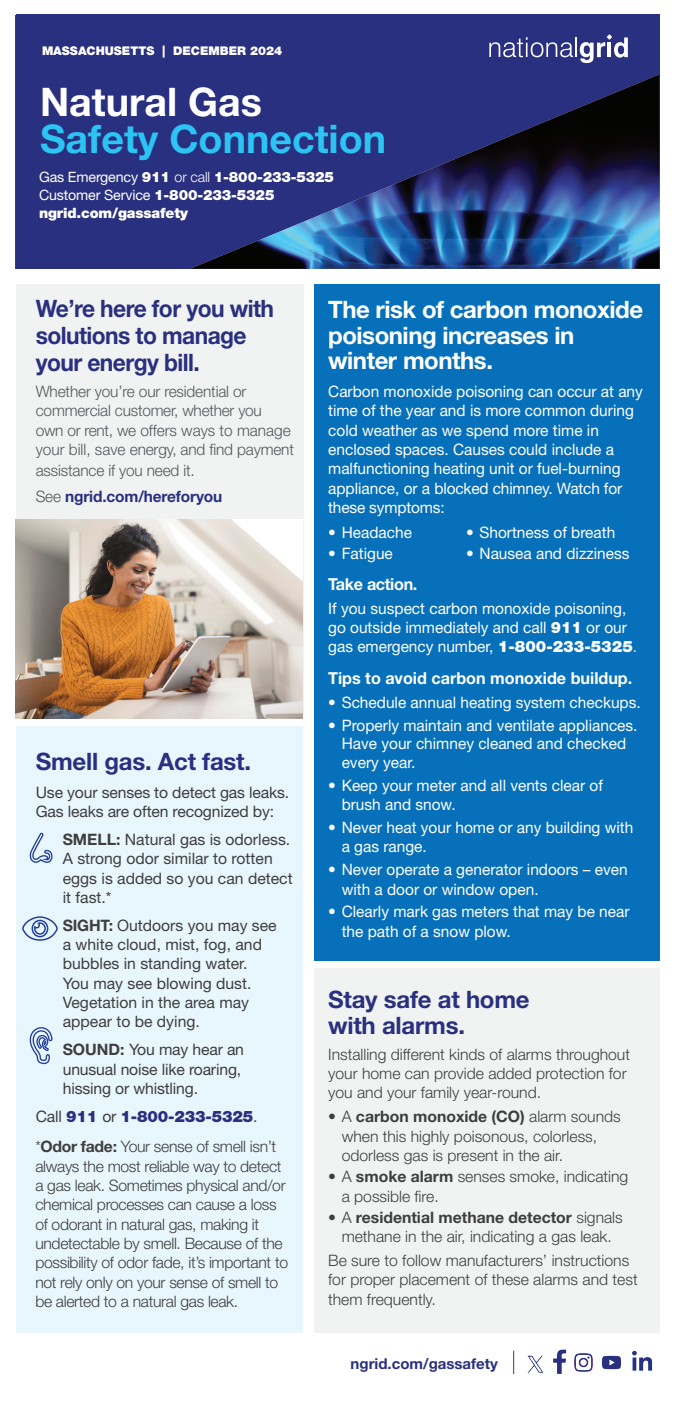
<style>
.page{position:relative;width:675px;height:1404px;background:#fff}
.page>*{position:absolute;margin:0;border:0;box-sizing:border-box;transform-origin:0 0}
.t1{font:700 39.45px "Helvetica Neue LT Std";color:#2bc4f3}
.t2{font:700 39.45px "Helvetica Neue LT Std";color:#fff}
.t3{font:700 24px/25.5px "Helvetica Neue LT Std";letter-spacing:-.02em;color:#fff}
.t4{font:700 24px/27px "Helvetica Neue LT Std";letter-spacing:-.025em;color:#29307f;scale:.95 1}
.t5{font:700 24px/25.5px "Helvetica Neue LT Std";letter-spacing:-.025em;color:#29307f}
.t6{font:700 16.5px "Helvetica Neue LT Std";color:#fff}
.t7{font:700 16.5px "Helvetica Neue LT Std";letter-spacing:-.02em;color:#fff}
.t8{font:15.75px/19.4px "Helvetica Neue LT Std";color:#fff}
.t9{font:300 15.75px/19.4px "Helvetica Neue LT Std";color:#3e3e3f}
.t10{font:15.75px/19.4px "Helvetica Neue LT Std";color:#3e3e3f}
.t11{font:300 15.75px/19.4px "Helvetica Neue LT Std";letter-spacing:-.02em;color:#3e3e3f}
.t12{font:300 15.75px/19.4px "Helvetica Neue LT Std";letter-spacing:-.01em;color:#54565a}
.t13{font:700 15px "Helvetica Neue LT Std";color:#29307f}
.t14{font:900 14.25px/18px "Helvetica Neue LT Std";letter-spacing:-.01em;color:#fff}
.t15{font:900 12px "Helvetica Neue LT Std";color:#fff}
.s1{font-weight:400}
.s2{font-weight:300}
.s3{font-weight:700;color:#29307f}
.s4{font-weight:700}
.s5{font-weight:900;color:#29307f}
.s6{font-weight:400;color:#54565a}
.s7{font-weight:900}
</style>
<div class="page">
<div style="left:16px;top:15px;width:644px;height:254px;background:#29307f"></div>
<img style="left:190px;top:74px;width:470px;height:195px">
<div style="left:16px;top:284px;width:287px;height:432px;background:#f1f3f2"></div>
<div style="left:16px;top:726px;width:287px;height:606px;background:#e8f6fd"></div>
<svg style="left:22px;top:916px;width:36px;height:25px"></svg>
<svg style="left:29px;top:1027px;width:24px;height:38px"></svg>
<img style="left:16px;top:519px;width:287px;height:199px">
<svg style="left:29px;top:832px;width:24px;height:31px"></svg>
<div style="left:314px;top:968px;width:345px;height:364px;background:#f1f3f2"></div>
<div style="left:314px;top:284px;width:345px;height:677px;background:#0770ba"></div>
<svg style="left:489px;top:34px;width:139px;height:29px"></svg>
<img style="left:632px;top:1350px;width:21px;height:21px">
<img style="left:553px;top:1349px;width:14px;height:25px">
<img style="left:574px;top:1353px;width:48px;height:19px">
<img style="left:527px;top:1355px;width:17px;height:18px">
<svg style="left:513px;top:1351px;width:1px;height:23px"></svg>
<p class="t15" style="left:42px;top:44px;width:242px">MASSACHUSETTS | DECEMBER 2024</p>
<h1 class="t2" style="left:40px;top:78px;width:224px">Natural Gas</h1>
<h1 class="t1" style="left:40px;top:114px;width:348px">Safety Connection</h1>
<p class="t14" style="left:39px;top:168px;width:297px"><span class="s1">Gas Emergency</span> 911 <span class="s2">or call</span> 1-800-233-5325<br><span class="s1">Customer Service</span> 1-800-233-5325 ngrid.com/gassafety</p>
<h2 class="t4" style="left:36px;top:294px;width:252px">We’re here for you with solutions to manage your energy bill.</h2>
<p class="t12" style="left:36px;top:381px;width:260px">Whether you’re our residential or commercial customer, whether you<br>own or rent, we offers ways to manage your bill, save energy, and find payment</p>
<p class="t12" style="left:36px;top:457px;width:188px;line-height:26.1px">assistance if you need it.<br>See <span class="s3">ngrid.com/hereforyou</span></p>
<h2 class="t5" style="left:36px;top:748px;width:217px">Smell gas. Act fast.</h2>
<p class="t10" style="left:36px;top:782px;width:255px">Use your senses to detect gas leaks.<br>Gas leaks are often recognized by:</p>
<p class="t10" style="left:63px;top:829px;width:231px"><span class="s4">SMELL:</span> Natural gas is odorless.<br>A strong odor similar to rotten eggs is added so you can detect it fast.*</p>
<p class="t10" style="left:63px;top:915px;width:215px"><span class="s4">SIGHT:</span> Outdoors you may see a white cloud, mist, fog, and bubbles in standing water.<br>You may see blowing dust.<br>Vegetation in the area may appear to be dying.</p>
<p class="t10" style="left:63px;top:1040px;width:183px"><span class="s4">SOUND:</span> You may hear an unusual noise like roaring, hissing or whistling.</p>
<p class="t11" style="left:35px;top:1100px;width:242px;line-height:30.6px"><span class="s1">Call</span> <span class="s5">911</span> <span class="s1">or</span> <span class="s5">1-800-233-5325</span><span class="s6">. </span>*<span class="s4">Odor fade:</span> Your sense of smell isn’t</p>
<p class="t11" style="left:35px;top:1156px;width:254px">always the most reliable way to detect a gas leak. Sometimes physical and/or chemical processes can cause a loss of odorant in natural gas, making it undetectable by smell. Because of the possibility of odor fade, it’s important to not rely only on your sense of smell to be alerted to a natural gas leak.</p>
<h2 class="t3" style="left:328px;top:296px;width:316px">The risk of carbon monoxide poisoning increases in winter months.</h2>
<p class="t8" style="left:328px;top:382px;width:316px">Carbon monoxide poisoning can occur at any time of the year and is more common during cold weather as we spend more time in enclosed spaces. Causes could include a malfunctioning heating unit or fuel-burning appliance, or a blocked chimney. Watch for these symptoms:</p>
<p class="t8" style="left:328px;top:522px;width:85px">• Headache</p>
<p class="t8" style="left:328px;top:543px;width:66px">• Fatigue</p>
<p class="t7" style="left:328px;top:574px;width:91px">Take action.</p>
<p class="t8" style="left:328px;top:599px;width:310px">If you suspect carbon monoxide poisoning, go outside immediately and call <span class="s7">911</span> or our gas emergency number, <span class="s7">1-800-233-5325</span><span class="s2">.</span></p>
<p class="t6" style="left:328px;top:668px;width:306px">Tips to avoid carbon monoxide buildup.</p>
<p class="t8" style="left:328px;top:692px;width:314px">• Schedule annual heating system checkups.</p>
<p class="t8" style="left:342px;top:715px;width:297px;line-height:18.8px;text-indent:-14px">• Properly maintain and ventilate appliances.<br>Have your chimney cleaned and checked every year.</p>
<p class="t8" style="left:342px;top:775px;width:263px;text-indent:-14px">• Keep your meter and all vents clear of brush and snow.</p>
<p class="t8" style="left:342px;top:818px;width:293px;text-indent:-14px">• Never heat your home or any building with a gas range.</p>
<p class="t8" style="left:342px;top:860px;width:288px;text-indent:-14px">• Never operate a generator indoors – even with a door or window open.</p>
<p class="t8" style="left:342px;top:902px;width:289px;text-indent:-14px">• Clearly mark gas meters that may be near the path of a snow plow.</p>
<p class="t8" style="left:466px;top:522px;width:151px">• Shortness of breath</p>
<p class="t8" style="left:466px;top:543px;width:165px">• Nausea and dizziness</p>
<h2 class="t5" style="left:328px;top:986px;width:203px">Stay safe at home with alarms.</h2>
<p class="t9" style="left:328px;top:1044px;width:303px">Installing different kinds of alarms throughout your home can provide added protection for you and your family year-round.</p>
<p class="t9" style="left:342px;top:1107px;width:281px;text-indent:-13px">• A <span class="s4">carbon monoxide (CO)</span> alarm sounds when this highly poisonous, colorless, odorless gas is present in the air.</p>
<p class="t9" style="left:342px;top:1167px;width:288px;text-indent:-13px">• A <span class="s4">smoke alarm</span> senses smoke, indicating a possible fire.</p>
<p class="t9" style="left:328px;top:1207px;width:296px;text-align:center">• A <span class="s4">residential methane detector</span> signals methane in the air, indicating a gas leak.</p>
<p class="t9" style="left:328px;top:1250px;width:311px">Be sure to follow manufacturers’ instructions for proper placement of these alarms and test them frequently.</p>
<p class="t13" style="left:351px;top:1354px;width:149px">ngrid.com/gassafety</p>
</div>
